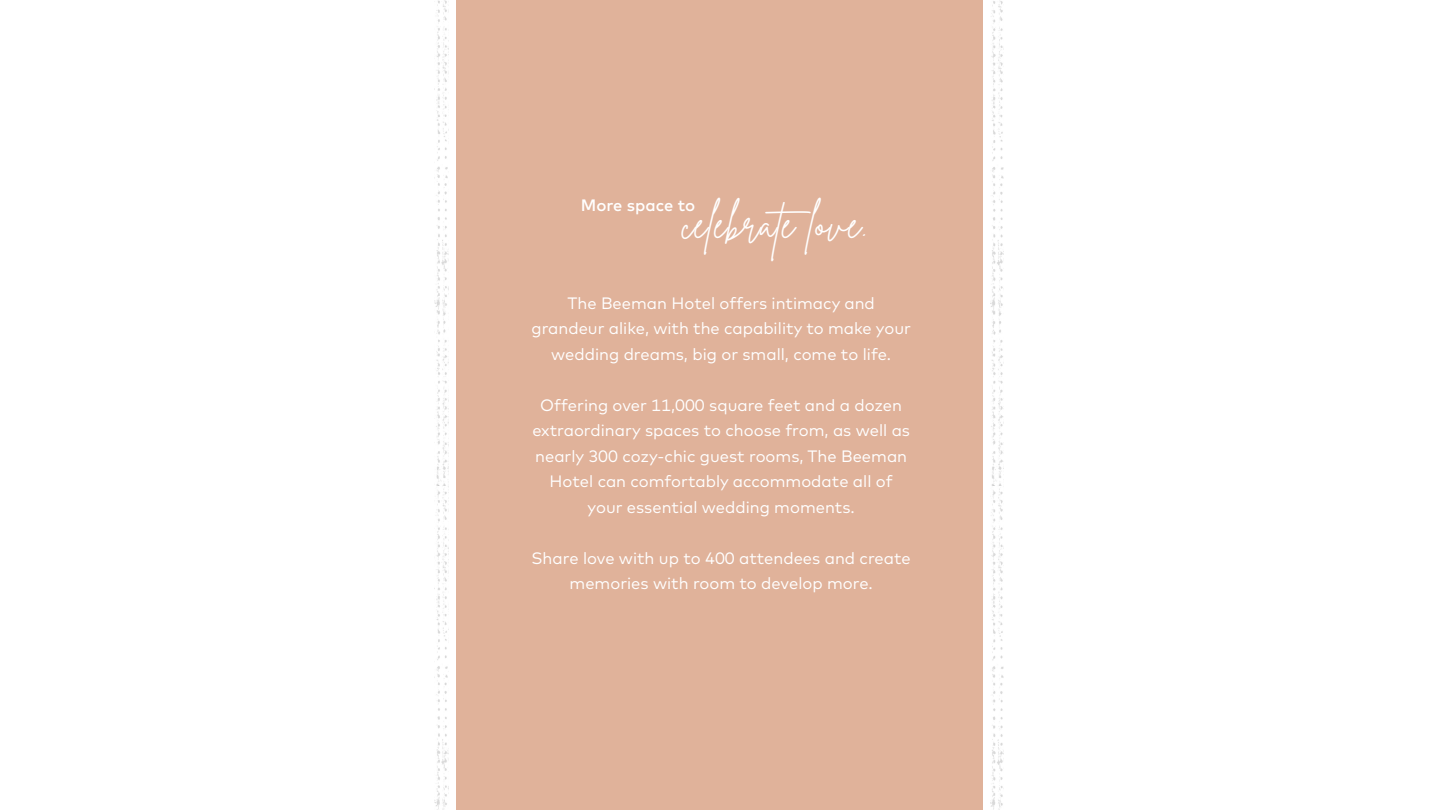
<style>
.page{position:relative;width:1440px;height:810px;background:#fff}
.page>*{position:absolute;margin:0;border:0;box-sizing:border-box;transform-origin:0 0}
.t1{font:40.5px "Brittany Signature";letter-spacing:.02em;color:#fff}
.t2{font:16.5px/25.5px "Mark";color:#fff;text-align:center}
.t3{font:500 16.5px "Mark OT";color:#fff}
</style>
<div class="page">
<div style="left:457px;top:0;width:526px;height:810px;background:#e0b29a"></div>
<img style="left:990px;top:1px;width:13px;height:809px">
<img style="left:435px;top:0;width:13px;height:810px">
<h1 class="t1" style="left:683px;top:198px;width:186px">celebrate love.</h1>
<p class="t3" style="left:581px;top:195px;width:116px">More space to</p>
<p class="t2" style="left:531px;top:290px;width:381px">The Beeman Hotel offers intimacy and grandeur alike, with the capability to make your wedding dreams, big or small, come to life.</p>
<p class="t2" style="left:532px;top:392px;width:379px">Offering over 11,000 square feet and a dozen extraordinary spaces to choose from, as well as nearly 300 cozy-chic guest rooms, The Beeman Hotel can comfortably accommodate all of your essential wedding moments.</p>
<p class="t2" style="left:531px;top:545px;width:381px">Share love with up to 400 attendees and create memories with room to develop more.</p>
</div>
